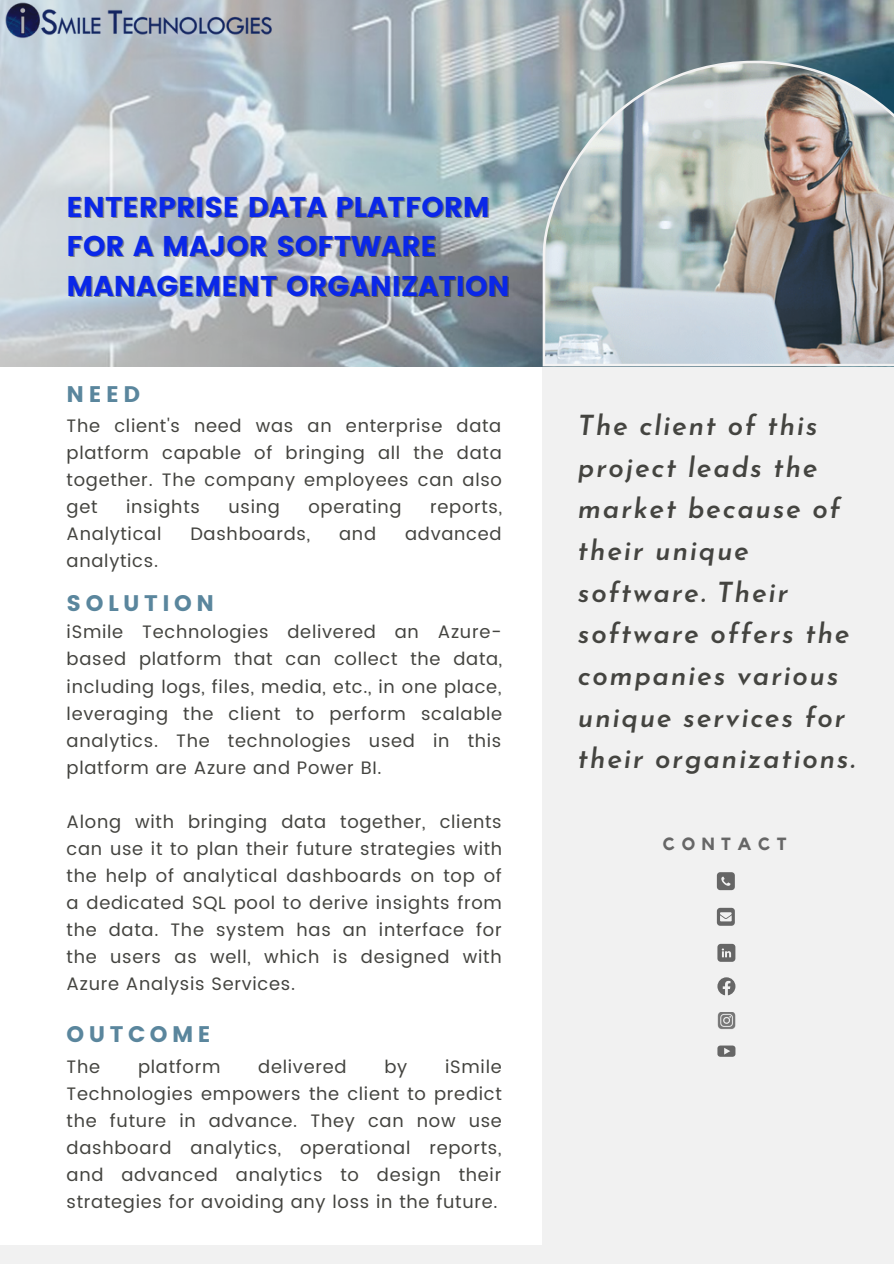
<style>
.page{position:relative;width:894px;height:1264px;background:#fff}
.page>*{position:absolute;margin:0;border:0;box-sizing:border-box;transform-origin:0 0}
.t1{font:28.5px/39.5px "Poppins";color:#0a27e8}
.t2{font:italic 600 27.6px/41.7px "Josefin Sans";letter-spacing:.06em;color:#444440}
.t3{font:22.5px "Poppins";letter-spacing:.2em;color:#5a869d}
.t4{font:18px/27px "Poppins";letter-spacing:.04em;color:#444440;text-align:justify}
.t5{font:700 17.55px "Kollektif";letter-spacing:.37em;color:#666}
</style>
<div class="page">
<div style="left:542px;top:346px;width:351px;height:917px;background:#f1f1f1"></div>
<img style="left:0;top:0;width:893px;height:366px">
<img style="left:542px;top:61px;width:351px;height:305px">
<div style="left:0;top:1245px;width:893px;height:18px;background:#f1f1f1"></div>
<img style="left:0;top:0;width:274px;height:41px">
<svg style="left:717px;top:943px;width:18px;height:18px"></svg>
<svg style="left:716px;top:907px;width:18px;height:18px"></svg>
<svg style="left:716px;top:872px;width:18px;height:18px"></svg>
<svg style="left:717px;top:977px;width:18px;height:18px"></svg>
<svg style="left:717px;top:1045px;width:18px;height:11px"></svg>
<img style="left:717px;top:1012px;width:18px;height:17px">
<p class="t1" style="left:67px;top:187px;width:444px">ENTERPRISE DATA PLATFORM<br>FOR A MAJOR SOFTWARE<br>MANAGEMENT ORGANIZATION</p>
<p class="t3" style="left:67px;top:381px;width:75px">NEED</p>
<p class="t4" style="left:67px;top:412px;width:437px">The client's need was an enterprise data platform capable of bringing all the data together. The company employees can also get</p>
<p class="t4" style="left:126px;top:493px;width:75px">insights</p>
<p class="t4" style="left:228px;top:493px;width:53px">using</p>
<p class="t4" style="left:308px;top:493px;width:95px">operating</p>
<p class="t4" style="left:430px;top:493px;width:73px">reports,</p>
<p class="t4" style="left:67px;top:520px;width:96px">Analytical</p>
<p class="t4" style="left:190px;top:520px;width:121px">Dashboards,</p>
<p class="t4" style="left:339px;top:520px;width:38px">and</p>
<p class="t4" style="left:405px;top:520px;width:98px">advanced</p>
<p class="t4" style="left:67px;top:547px;width:93px">analytics.</p>
<p class="t3" style="left:67px;top:590px;width:149px">SOLUTION</p>
<p class="t4" style="left:67px;top:618px;width:437px">iSmile Technologies delivered an Azure&shy;based platform that can collect the data, including logs, files, media, etc., in one place, leveraging the client to perform scalable analytics. The technologies used in this platform are Azure and Power BI.</p>
<p class="t4" style="left:67px;top:808px;width:437px">Along with bringing data together, clients can use it to plan their future strategies with the help of analytical dashboards on top of a dedicated SQL pool to derive insights from the data. The system has an interface for the users as well, which is designed with Azure Analysis Services.</p>
<p class="t3" style="left:67px;top:1021px;width:146px">OUTCOME</p>
<p class="t4" style="left:67px;top:1052px;width:35px">The</p>
<p class="t4" style="left:138px;top:1052px;width:84px">platform</p>
<p class="t4" style="left:258px;top:1052px;width:90px">delivered</p>
<p class="t4" style="left:384px;top:1052px;width:24px">by</p>
<p class="t4" style="left:67px;top:1052px;width:436px;text-indent:378px">iSmile Technologies empowers the client to predict the future in advance. They can now use dashboard analytics, operational reports, and advanced analytics to design their strategies for avoiding any loss in the future.</p>
<p class="t2" style="left:578px;top:407px;width:278px">The client of this project leads the market because of their unique software. Their software offers the companies various unique services for their organizations.</p>
<p class="t5" style="left:662px;top:835px;width:125px">CONTACT</p>
</div>
